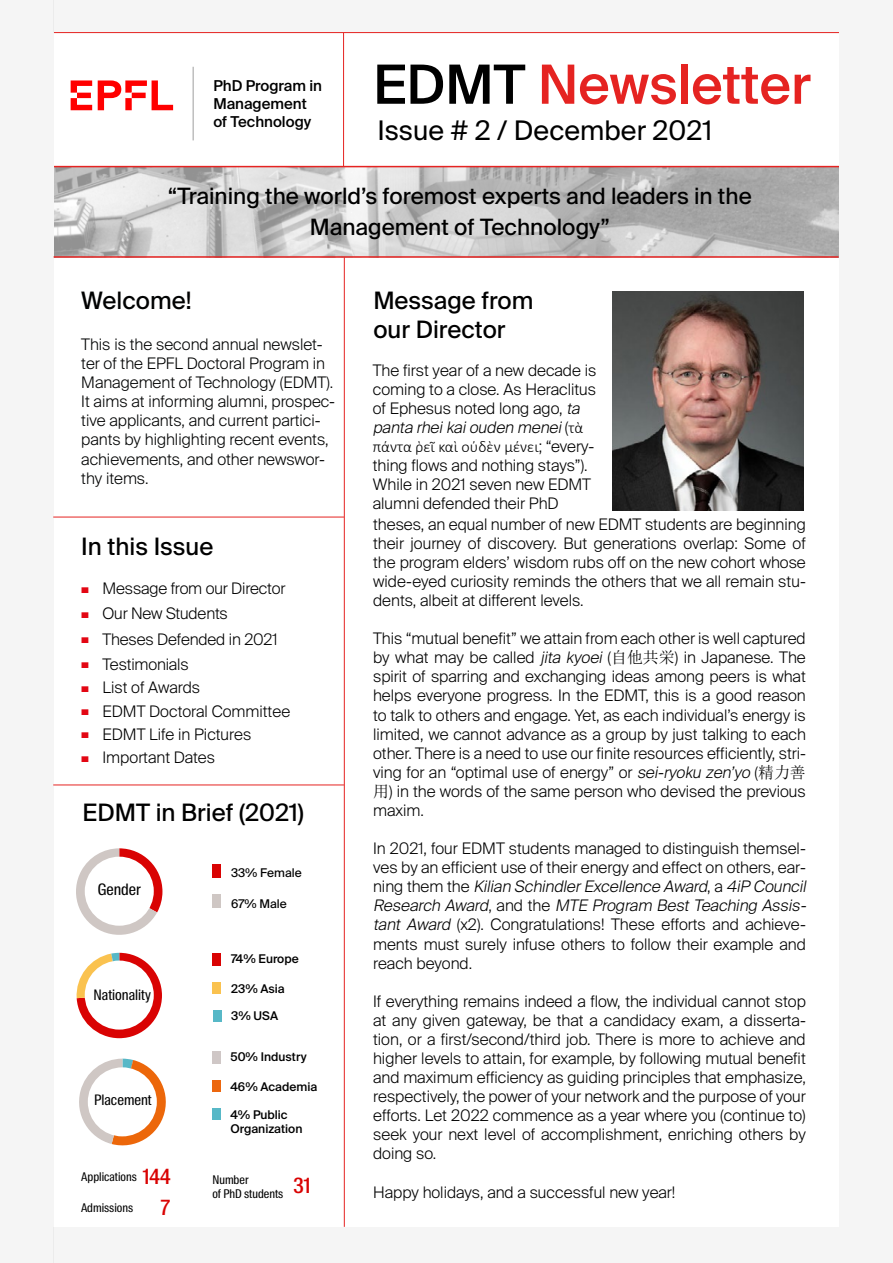
<style>
.page{position:relative;width:893px;height:1263px;background:#fff}
.page>*{position:absolute;margin:0;border:0;box-sizing:border-box;transform-origin:0 0}
.t1{font:500 54px "Suisse Intl";color:#e52321}
.t2{font:27px "Suisse Intl";color:#000}
.t3{font:24px/28.8px "Suisse Intl";color:#000}
.t4{font:24px "Suisse Intl";color:#010202}
.t5{font:22.5px/31.5px "Suisse Intl";color:#000;text-align:center}
.t6{font:500 21px "Suisse Intl Cond";color:#d90303}
.t7{font:300 15.9px/19px "Suisse Intl";color:#000;text-align:justify}
.t8{font:300 15.9px/19px "Suisse Intl";color:#010202}
.t9{font:300 15.9px "Calibri";color:#000}
.t10{font:15.75px "Suisse Intl Cond";color:#000}
.t11{font:500 15px/18.1px "Suisse Intl";color:#000}
.t12{font:14.55px "Suisse Intl Cond";color:#000}
.t13{font:500 12px/14.4px "Suisse Intl";color:#000}
.t14{font:12px/14.4px "Suisse Intl Cond";color:#000}
.t15{font:12px "Suisse Intl";color:#000}
.s1{color:#000}
.s2{font-weight:200;font-size:10.5px;color:#e30613}
.s3{font-style:italic}
.s4{font-family:"Calibri"}
.s5{font-family:"Suisse Intl"}
.s6{font-family:"N Sim Sun";font-weight:400}
</style>
<div class="page">
<svg style="left:76px;top:848px;width:86px;height:87px"></svg>
<svg style="left:76px;top:953px;width:86px;height:85px"></svg>
<img style="left:54px;top:167px;width:785px;height:89px">
<div style="left:0;top:0;width:53px;height:1263px;background:#f5f5f5"></div>
<div style="left:839px;top:0;width:54px;height:1263px;background:#f5f5f5"></div>
<div style="left:53px;top:1227px;width:786px;height:36px;background:#f5f5f5"></div>
<div style="left:53px;top:0;width:786px;height:32px;background:#f5f5f5"></div>
<svg style="left:71px;top:80px;width:102px;height:30px"></svg>
<hr style="left:193px;top:67px;width:1px;height:73px;background:#000">
<hr style="left:54px;top:166px;width:785px;height:1px;background:#e52321">
<hr style="left:343px;top:33px;width:1px;height:133px;background:#e52321">
<hr style="left:54px;top:32px;width:785px;height:1px;background:#e52321">
<hr style="left:54px;top:256px;width:785px;height:2px;background:#e52321">
<hr style="left:344px;top:257px;width:1px;height:970px;background:#e52321">
<hr style="left:53px;top:517px;width:291px;height:1px;background:#e52321">
<img style="left:612px;top:291px;width:192px;height:219px">
<div style="left:212px;top:864px;width:9px;height:14px;background:#d90303"></div>
<div style="left:212px;top:894px;width:9px;height:14px;background:#cfc7c4"></div>
<div style="left:212px;top:953px;width:9px;height:13px;background:#d90303"></div>
<div style="left:212px;top:982px;width:9px;height:12px;background:#fac24f"></div>
<div style="left:213px;top:1010px;width:9px;height:11px;background:#57b8c7"></div>
<hr style="left:53px;top:784px;width:291px;height:1px;background:#e52321">
<div style="left:85px;top:857px;width:69px;height:69px;background:#fff;border-radius:50%"></div>
<div style="left:212px;top:1051px;width:9px;height:13px;background:#cfc7c6"></div>
<div style="left:212px;top:1080px;width:8px;height:12px;background:#ec670e"></div>
<div style="left:212px;top:1108px;width:9px;height:12px;background:#57b8c7"></div>
<div style="left:85px;top:960px;width:69px;height:69px;background:#fff;border-radius:50%"></div>
<svg style="left:79px;top:1059px;width:87px;height:87px"></svg>
<div style="left:88px;top:1067px;width:69px;height:69px;background:#fff;border-radius:50%"></div>
<p class="t11" style="left:213px;top:77px;width:110px">PhD Program in<br>Management of Technology</p>
<h1 class="t1" style="left:373px;top:54px;width:439px"><span class="s1">EDMT</span> Newsletter</h1>
<h2 class="t2" style="left:377px;top:115px;width:336px">Issue # 2 / December 2021</h2>
<h3 class="t5" style="left:168px;top:180px;width:586px">“Training the world’s foremost experts and leaders in the<br>Management of Technology”</h3>
<h3 class="t4" style="left:81px;top:287px;width:112px">Welcome!</h3>
<p class="t8" style="left:81px;top:335px;width:255px">This is the second annual newslet&shy;ter of the EPFL Doctoral Program in<br>Management of Technology (EDMT).<br>It aims at informing alumni, prospec&shy;tive applicants, and current partici&shy;pants by highlighting recent events, achievements, and other newswor&shy;thy items.</p>
<h3 class="t3" style="left:81px;top:533px;width:134px">In this Issue</h3>
<p class="t7" style="left:81px;top:579px;width:206px"><span class="s2">■</span> Message from our Director</p>
<p class="t7" style="left:81px;top:604px;width:148px"><span class="s2">■</span> Our New Students</p>
<p class="t7" style="left:81px;top:630px;width:198px"><span class="s2">■</span> Theses Defended in 2021</p>
<p class="t7" style="left:81px;top:655px;width:109px"><span class="s2">■</span> Testimonials</p>
<p class="t7" style="left:81px;top:678px;width:120px"><span class="s2">■</span> List of Awards</p>
<p class="t7" style="left:81px;top:702px;width:210px"><span class="s2">■</span> EDMT Doctoral Committee</p>
<p class="t7" style="left:81px;top:725px;width:172px"><span class="s2">■</span> EDMT Life in Pictures</p>
<p class="t7" style="left:81px;top:748px;width:135px"><span class="s2">■</span> Important Dates</p>
<h3 class="t3" style="left:83px;top:798px;width:223px">EDMT in Brief (2021)</h3>
<p class="t10" style="left:98px;top:880px;width:44px">Gender</p>
<p class="t12" style="left:94px;top:987px;width:59px">Nationality</p>
<p class="t12" style="left:94px;top:1091px;width:59px">Placement</p>
<p class="t15" style="left:231px;top:866px;width:72px">33% Female</p>
<p class="t15" style="left:231px;top:896px;width:57px">67% Male</p>
<p class="t13" style="left:231px;top:951px;width:69px">74% Europe</p>
<p class="t13" style="left:231px;top:981px;width:55px">23% Asia</p>
<p class="t13" style="left:231px;top:1009px;width:48px">3% USA</p>
<p class="t13" style="left:231px;top:1050px;width:78px">50% Industry</p>
<p class="t13" style="left:231px;top:1079px;width:88px">46% Academia</p>
<p class="t13" style="left:231px;top:1107px;width:73px">4% Public<br>Organization</p>
<h3 class="t6" style="left:143px;top:1164px;width:29px">144</h3>
<p class="t14" style="left:81px;top:1169px;width:57px">Applications</p>
<p class="t14" style="left:212px;top:1173px;width:73px">Number<br>of PhD students</p>
<p class="t14" style="left:81px;top:1200px;width:54px">Admissions</p>
<h3 class="t6" style="left:161px;top:1195px;width:11px">7</h3>
<h3 class="t6" style="left:293px;top:1174px;width:18px">31</h3>
<h3 class="t3" style="left:373px;top:286px;width:161px">Message from our Director</h3>
<p class="t7" style="left:373px;top:361px;width:225px;text-align:left">The first year of a new decade is coming to a close. As Heraclitus of Ephesus noted long ago, <span class="s3">ta pantarheikaioudenmenei</span>(<span class="s4">τ ὰ</span></p>
<p class="t9" style="left:373px;top:437px;width:223px">πάντα ῥεῖ καὶ οὐδὲν μένει<span class="s5">; “every-</span></p>
<p class="t7" style="left:373px;top:456px;width:220px;text-align:left">thing flows and nothing stays”).<br>While in 2021 seven new EDMT alumni defended their PhD</p>
<p class="t7" style="left:373px;top:515px;width:434px">theses, an equal number of new EDMT students are beginning their journey of discovery. But generations overlap: Some of the program elders’ wisdom rubs off on the new cohort whose wide-eyed curiosity reminds the others that we all remain stu&shy;dents, albeit at different levels.</p>
<p class="t7" style="left:373px;top:629px;width:434px">This “mutual benefit” we attain from each other is well captured by what may be called <span class="s3">jitakyoei</span>(<span class="s6">自他共栄</span>) in Japanese. The spirit of sparring and exchanging ideas among peers is what helps everyone progress. In the EDMT, this is a good reason to talk to others and engage. Yet, as each individual’s energy is limited, we cannot advance as a group by just talking to each other. There is a need to use our finite resources efficiently, stri&shy;ving for an “optimal use of energy” or <span class="s3">sei-ryokuzen’yo</span>(<span class="s6">精力善用</span>) in the words of the same person who devised the previous maxim.</p>
<p class="t7" style="left:373px;top:839px;width:439px;text-align:left">In 2021, four EDMT students managed to distinguish themsel&shy;ves by an efficient use of their energy and effect on others, ear&shy;n i n g t h e m t h e <span class="s3">KilianSchindlerExcellenceAward</span>, a <span class="s3">4iP Council ResearchAward</span>, a n d t h e <span class="s3">MTE Program BestTeaching Assis&shy;tant Award</span> (x2). Congratulations! These efforts and achieve&shy;ments must surely infuse others to follow their example and reach beyond.</p>
<p class="t7" style="left:373px;top:992px;width:434px">If everything remains indeed a flow, the individual cannot stop at any given gateway, be that a candidacy exam, a disserta&shy;tion, or a first/second/third job. There is more to achieve and higher levels to attain, for example, by following mutual benefit and maximum efficiency as guiding principles that emphasize, respectively, the power of your network and the purpose of your efforts. Let 2022 commence as a year where you (continue to) seek your next level of accomplishment, enriching others by doing so.</p>
<p class="t7" style="left:373px;top:1182px;width:304px">Happy holidays, and a successful new year!</p>
</div>
